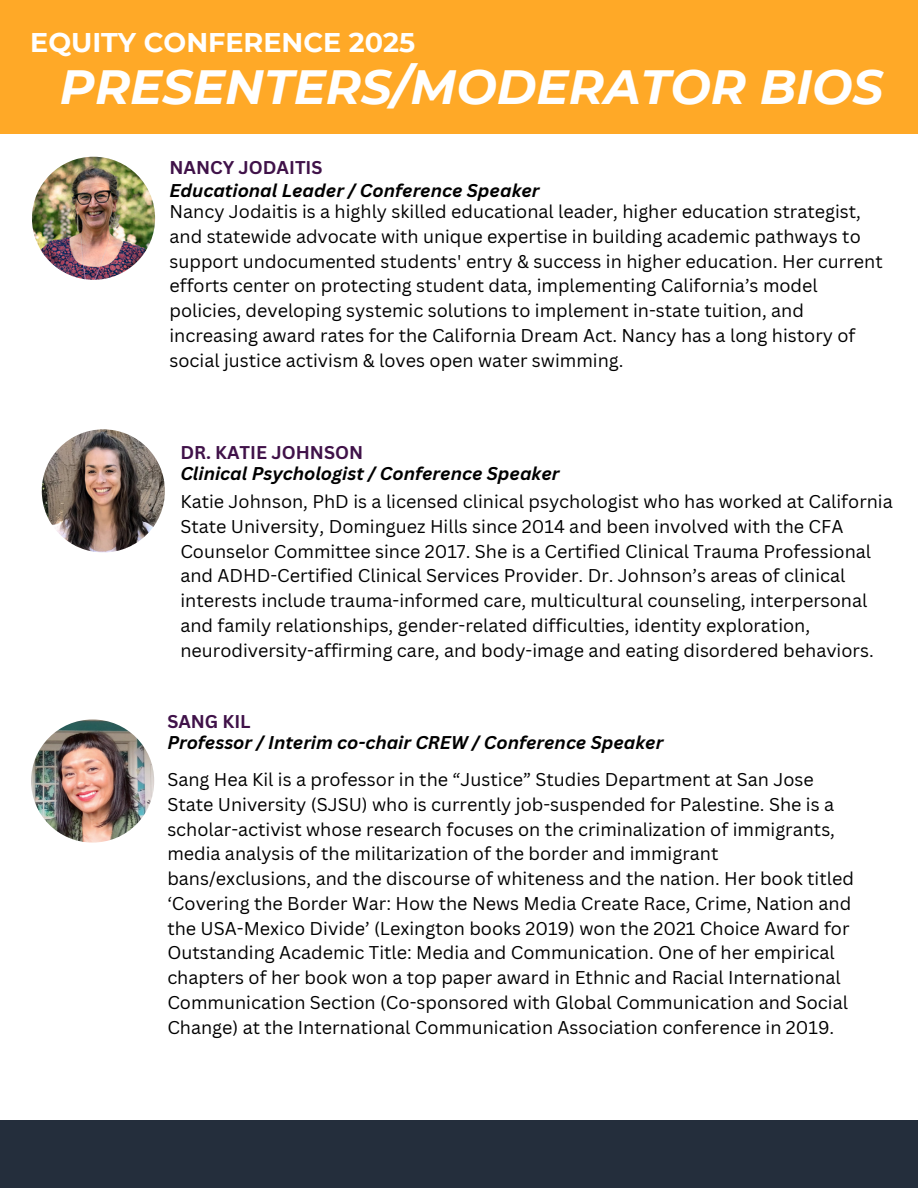
<style>
.page{position:relative;width:918px;height:1188px;background:#fff}
.page>*{position:absolute;margin:0;border:0;box-sizing:border-box;transform-origin:0 0}
.t1{font:italic 700 48px "Montserrat";color:#fff}
.t2{font:700 27px "Montserrat";color:#fff}
.t3{font:18px/24.8px "Canva Sans";color:#000}
.t4{font:italic 700 18px "Canva Sans";color:#000}
.t5{font:700 18px "Canva Sans";color:#401249}
</style>
<div class="page">
<div style="left:0;top:1121px;width:918px;height:67px;background:#242e3c"></div>
<div style="left:0;top:0;width:918px;height:133px;background:#ffa927"></div>
<img style="left:32px;top:157px;width:123px;height:123px;border-radius:50%">
<img style="left:42px;top:429px;width:123px;height:123px;border-radius:50%">
<img style="left:31px;top:719px;width:123px;height:124px;border-radius:50%">
<h1 class="t2" style="left:30px;top:26px;width:386px">EQUITY CONFERENCE 2025</h1>
<h2 class="t1" style="left:60px;top:58px;width:825px">PRESENTERS/MODERATOR BIOS</h2>
<h3 class="t5" style="left:170px;top:155px;width:155px">NANCY JODAITIS</h3>
<h4 class="t4" style="left:170px;top:178px;width:372px">Educational Leader / Conference Speaker</h4>
<p class="t3" style="left:170px;top:199px;width:715px">Nancy Jodaitis is a highly skilled educational leader, higher education strategist, and statewide advocate with unique expertise in building academic pathways to support undocumented students' entry &amp; success in higher education. Her current efforts center on protecting student data, implementing California’s model policies, developing systemic solutions to implement in-state tuition, and increasing award rates for the California Dream Act. Nancy has a long history of social justice activism &amp; loves open water swimming.</p>
<h3 class="t5" style="left:180px;top:440px;width:184px">DR. KATIE JOHNSON</h3>
<h4 class="t4" style="left:180px;top:461px;width:381px">Clinical Psychologist / Conference Speaker</h4>
<p class="t3" style="left:180px;top:489px;width:714px">Katie Johnson, PhD is a licensed clinical psychologist who has worked at California State University, Dominguez Hills since 2014 and been involved with the CFA Counselor Committee since 2017. She is a Certified Clinical Trauma Professional and ADHD-Certified Clinical Services Provider. Dr. Johnson’s areas of clinical interests include trauma-informed care, multicultural counseling, interpersonal and family relationships, gender-related difficulties, identity exploration, neurodiversity-affirming care, and body-image and eating disordered behaviors.</p>
<h3 class="t5" style="left:167px;top:709px;width:85px">SANG KIL</h3>
<h4 class="t4" style="left:167px;top:730px;width:498px">Professor / Interim co-chair CREW / Conference Speaker</h4>
<p class="t3" style="left:167px;top:767px;width:688px">Sang Hea Kil is a professor in the “Justice” Studies Department at San Jose State University (SJSU) who is currently job-suspended for Palestine. She is a scholar-activist whose research focuses on the criminalization of immigrants, media analysis of the militarization of the border and immigrant bans/exclusions, and the discourse of whiteness and the nation. Her book titled ‘Covering the Border War: How the News Media Create Race, Crime, Nation and the USA-Mexico Divide’ (Lexington books 2019) won the 2021 Choice Award for Outstanding Academic Title: Media and Communication. One of her empirical chapters of her book won a top paper award in Ethnic and Racial International Communication Section (Co-sponsored with Global Communication and Social Change) at the International Communication Association conference in 2019.</p>
</div>
